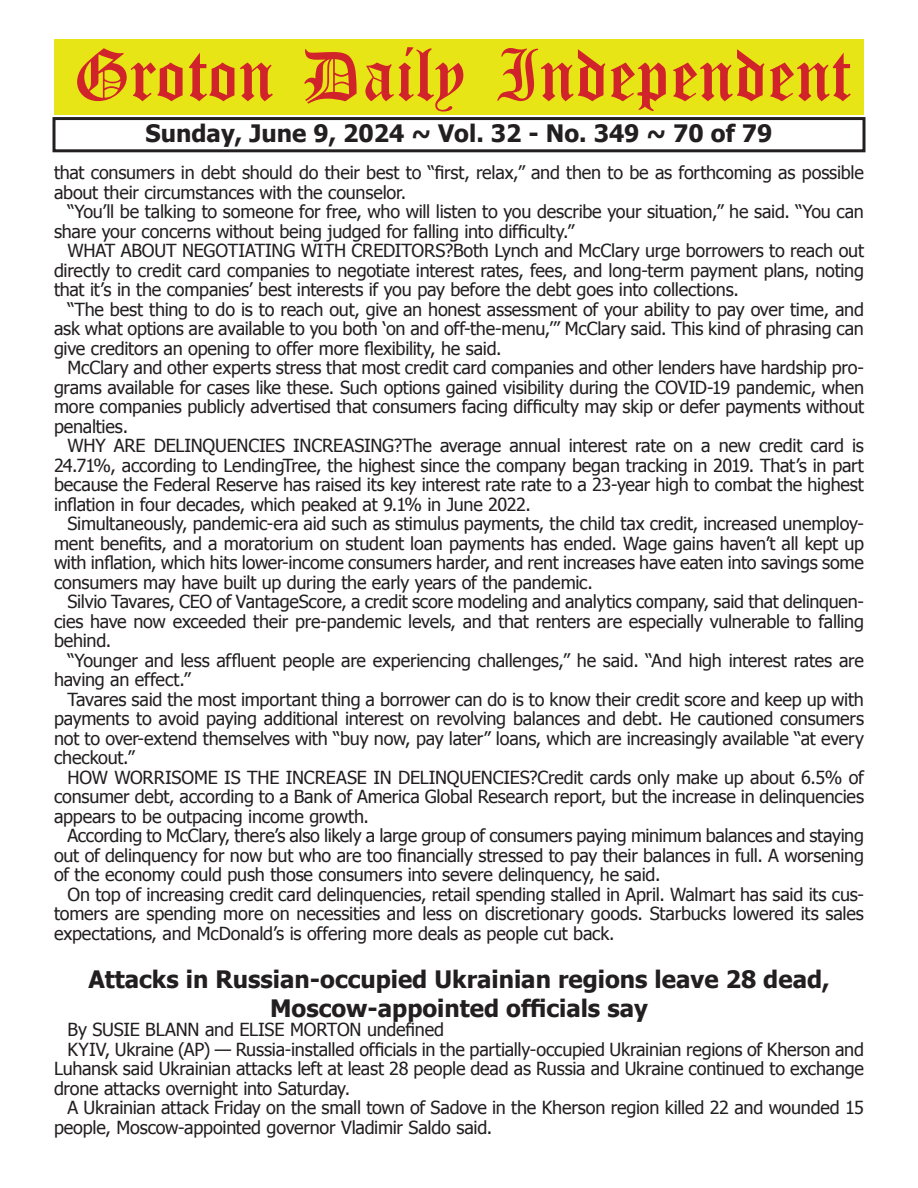
<style>
.page{position:relative;width:918px;height:1188px;background:#fff}
.page>*{position:absolute;margin:0;border:0;box-sizing:border-box;transform-origin:0 0}
.t1{font:54px "Old English Five";color:#d1232a}
.t2{font:700 24px/28.8px "Tahoma";color:#231f20;text-align:center}
.t3{font:18px/19.5px "Tahoma";letter-spacing:-.01em;color:#231f20;text-align:justify}
</style>
<div class="page">
<div style="left:52px;top:117px;width:814px;height:35px;border:3px solid #231f20"></div>
<div style="left:54px;top:40px;width:810px;height:75px;background:#e7e515"></div>
<h1 class="t1" style="left:73px;top:50px;width:779px">Groton Daily Independent</h1>
<h2 class="t2" style="left:146px;top:117px;width:628px">Sunday, June 9, 2024 ~ Vol. 32 - No. 349 ~ 70 of 79</h2>
<p class="t3" style="left:54px;top:162px;width:811px">that consumers in debt should do their best to “first, relax,” and then to be as forthcoming as possible about their circumstances with the counselor.</p>
<p class="t3" style="left:54px;top:201px;width:812px;text-indent:14px">“You’ll be talking to someone for free, who will listen to you describe your situation,” he said. “You can share your concerns without being judged for falling into difficulty.”</p>
<p class="t3" style="left:54px;top:240px;width:812px;text-indent:14px">WHAT ABOUT NEGOTIATING WITH CREDITORS?Both Lynch and McClary urge borrowers to reach out directly to credit card companies to negotiate interest rates, fees, and long-term payment plans, noting that it’s in the companies’ best interests if you pay before the debt goes into collections.</p>
<p class="t3" style="left:54px;top:299px;width:812px;text-indent:14px">“The best thing to do is to reach out, give an honest assessment of your ability to pay over time, and ask what options are available to you both ‘on and off-the-menu,’” McClary said. This kind of phrasing can give creditors an opening to offer more flexibility, he said.</p>
<p class="t3" style="left:54px;top:357px;width:812px;text-indent:14px">McClary and other experts stress that most credit card companies and other lenders have hardship pro&shy;grams available for cases like these. Such options gained visibility during the COVID-19 pandemic, when more companies publicly advertised that consumers facing difficulty may skip or defer payments without penalties.</p>
<p class="t3" style="left:54px;top:435px;width:812px;text-indent:14px">WHY ARE DELINQUENCIES INCREASING?The average annual interest rate on a new credit card is 24.71%, according to LendingTree, the highest since the company began tracking in 2019. That’s in part because the Federal Reserve has raised its key interest rate rate to a 23-year high to combat the highest inflation in four decades, which peaked at 9.1% in June 2022.</p>
<p class="t3" style="left:54px;top:513px;width:812px;text-indent:14px">Simultaneously, pandemic-era aid such as stimulus payments, the child tax credit, increased unemploy&shy;ment benefits, and a moratorium on student loan payments has ended. Wage gains haven’t all kept up with inflation, which hits lower-income consumers harder, and rent increases have eaten into savings some consumers may have built up during the early years of the pandemic.</p>
<p class="t3" style="left:54px;top:591px;width:812px;text-indent:14px">Silvio Tavares, CEO of VantageScore, a credit score modeling and analytics company, said that delinquen&shy;cies have now exceeded their pre-pandemic levels, and that renters are especially vulnerable to falling behind.</p>
<p class="t3" style="left:54px;top:650px;width:811px;text-indent:14px">“Younger and less affluent people are experiencing challenges,” he said. “And high interest rates are having an effect.”</p>
<p class="t3" style="left:54px;top:689px;width:812px;text-indent:14px">Tavares said the most important thing a borrower can do is to know their credit score and keep up with payments to avoid paying additional interest on revolving balances and debt. He cautioned consumers not to over-extend themselves with “buy now, pay later” loans, which are increasingly available “at every checkout.”</p>
<p class="t3" style="left:54px;top:766px;width:812px;text-indent:14px">HOW WORRISOME IS THE INCREASE IN DELINQUENCIES?Credit cards only make up about 6.5% of consumer debt, according to a Bank of America Global Research report, but the increase in delinquencies appears to be outpacing income growth.</p>
<p class="t3" style="left:54px;top:825px;width:811px;text-indent:14px">According to McClary, there’s also likely a large group of consumers paying minimum balances and staying out of delinquency for now but who are too financially stressed to pay their balances in full. A worsening of the economy could push those consumers into severe delinquency, he said.</p>
<p class="t3" style="left:54px;top:883px;width:812px;text-indent:14px">On top of increasing credit card delinquencies, retail spending stalled in April. Walmart has said its cus&shy;tomers are spending more on necessities and less on discretionary goods. Starbucks lowered its sales expectations, and McDonald’s is offering more deals as people cut back.</p>
<h2 class="t2" style="left:88px;top:964px;width:743px">Attacks in Russian-occupied Ukrainian regions leave 28 dead,<br>Moscow-appointed officials say</h2>
<p class="t3" style="left:68px;top:1019px;width:378px">By SUSIE BLANN and ELISE MORTON undefined</p>
<p class="t3" style="left:68px;top:1039px;width:798px">KYIV, Ukraine (AP) — Russia-installed officials in the partially-occupied Ukrainian regions of Kherson and</p>
<p class="t3" style="left:54px;top:1058px;width:812px">Luhansk said Ukrainian attacks left at least 28 people dead as Russia and Ukraine continued to exchange</p>
<p class="t3" style="left:54px;top:1078px;width:298px">drone attacks overnight into Saturday.</p>
<p class="t3" style="left:68px;top:1097px;width:798px">A Ukrainian attack Friday on the small town of Sadove in the Kherson region killed 22 and wounded 15</p>
<p class="t3" style="left:54px;top:1117px;width:440px">people, Moscow-appointed governor Vladimir Saldo said.</p>
</div>
